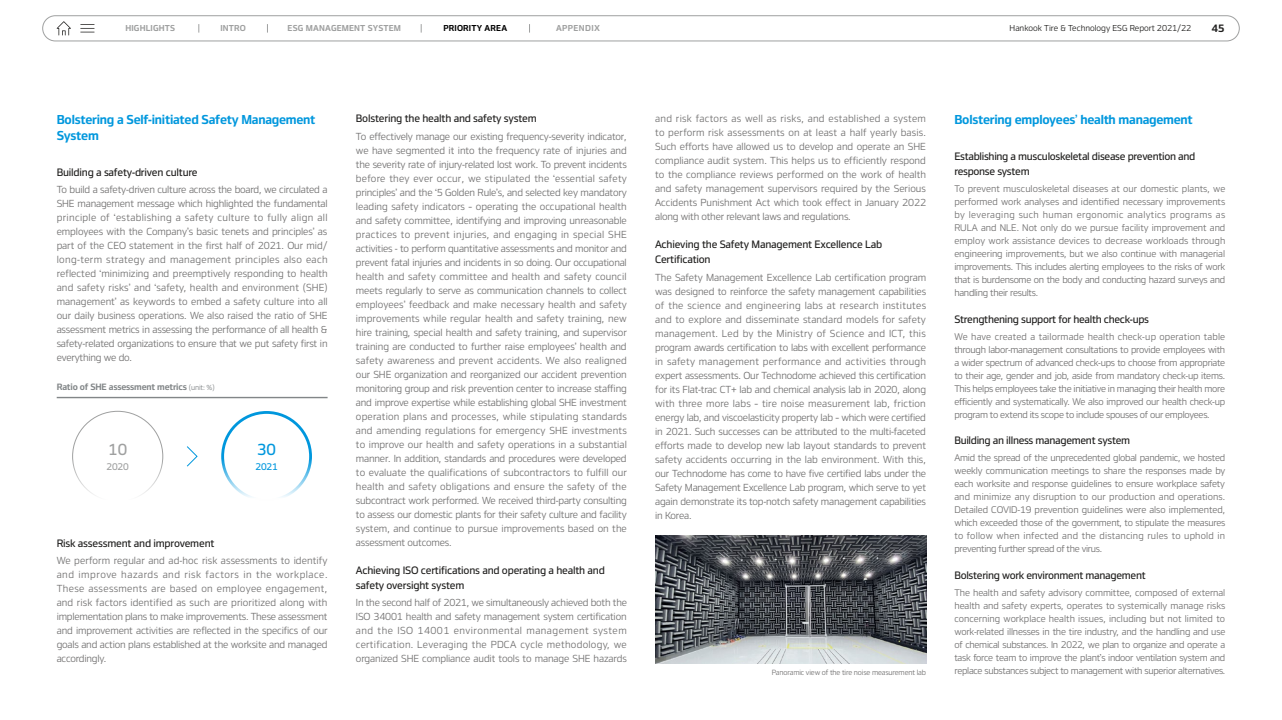
<style>
.page{position:relative;width:1282px;height:720px;background:#fff}
.page>*{position:absolute;margin:0;border:0;box-sizing:border-box;transform-origin:0 0}
.t1{font:500 15px "Hankook";color:#0097dd}
.t2{font:500 15px "Hankook";color:#9fa0a0}
.t3{font:600 12px/16px "Hankook";letter-spacing:-.02em;color:#0097dd}
.t4{font:500 10px/15px "Hankook";letter-spacing:-.025em;color:#1f1e1d}
.t5{font:600 10px "Hankook";color:#1f1e1d}
.t6{font:9.5px/14px "Hankook";letter-spacing:-.02em;color:#727171;text-align:justify}
.t7{font:9px/13px "Hankook";letter-spacing:-.03em;color:#727171;text-align:justify}
.t8{font:500 9px "Hankook";color:#0097dd}
.t9{font:500 9px "Hankook";color:#9fa0a0}
.t10{font:600 8.5px "Hankook";letter-spacing:-.02em;color:#828688}
.t11{font:8px "Hankook";color:#1f1e1d}
.t12{font:600 8px "Hankook";letter-spacing:.02em;color:#9fa0a0}
.t13{font:600 8px "Hankook";letter-spacing:.02em;color:#000}
.t14{font:600 8px "Hankook";letter-spacing:.05em;color:#9fa0a0}
.t15{font:7px "Hankook";letter-spacing:-.02em;color:#727171}
.s1{font-weight:400;font-size:7px}
</style>
<div class="page">
<hr style="left:57px;top:397px;width:270px;height:1px;background:#828688">
<div style="left:221px;top:411px;width:91px;height:91px;border:3px solid #0097dd;border-radius:50%"></div>
<svg style="left:186px;top:446px;width:12px;height:21px"></svg>
<img style="left:655px;top:536px;width:271px;height:127px">
<div style="left:43px;top:16px;width:1196px;height:25px;border:1px solid #9fa0a0;border-radius:13px"></div>
<svg style="left:57px;top:21px;width:14px;height:14px"></svg>
<svg style="left:80px;top:24px;width:14px;height:9px"></svg>
<p class="t12" style="left:125px;top:22px;width:51px">HIGHLIGHTS</p>
<p class="t12" style="left:220px;top:22px;width:27px">INTRO</p>
<p class="t12" style="left:287px;top:22px;width:115px">ESG MANAGEMENT SYSTEM</p>
<p class="t13" style="left:443px;top:22px;width:65px">PRIORITY AREA</p>
<p class="t14" style="left:556px;top:22px;width:45px">APPENDIX</p>
<p class="t11" style="left:1009px;top:22px;width:183px">Hankook Tire &amp; Technology ESG Report 2021/22</p>
<p class="t5" style="left:1211px;top:21px;width:14px">45</p>
<p class="t3" style="left:57px;top:111px;width:260px">Bolstering a Self-initiated Safety Management<br>System</p>
<p class="t4" style="left:57px;top:164px;width:142px">Building a safety-driven culture</p>
<p class="t6" style="left:57px;top:182px;width:272px">To build a safety-driven culture across the board, we circulated a SHE management message which highlighted the fundamental principle of ‘establishing a safety culture to fully align all employees with the Company’s basic tenets and principles’ as part of the CEO statement in the first half of 2021. Our mid/ long-term strategy and management principles also each reflected ‘minimizing and preemptively responding to health and safety risks’ and ‘safety, health and environment (SHE) management’ as keywords to embed a safety culture into all our daily business operations. We also raised the ratio of SHE assessment metrics in assessing the performance of all health &amp; safety-related organizations to ensure that we put safety first in everything we do.</p>
<p class="t10" style="left:57px;top:380px;width:159px">Ratio of SHE assessment metrics <span class="s1">(unit: %)</span></p>
<h1 class="t2" style="left:108px;top:438px;width:20px">10</h1>
<p class="t9" style="left:107px;top:459px;width:24px">2020</p>
<h1 class="t1" style="left:257px;top:438px;width:20px">30</h1>
<p class="t8" style="left:255px;top:459px;width:24px">2021</p>
<p class="t4" style="left:57px;top:535px;width:159px">Risk assessment and improvement</p>
<p class="t6" style="left:57px;top:553px;width:272px">We perform regular and ad-hoc risk assessments to identify and improve hazards and risk factors in the workplace.<br>These assessments are based on employee engagement, and risk factors identified as such are prioritized along with implementation plans to make improvements. These assessment and improvement activities are reflected in the specifics of our goals and action plans established at the worksite and managed accordingly.</p>
<p class="t4" style="left:356px;top:110px;width:182px">Bolstering the health and safety system</p>
<p class="t6" style="left:356px;top:128px;width:272px">To effectively manage our existing frequency-severity indicator, we have segmented it into the frequency rate of injuries and the severity rate of injury-related lost work. To prevent incidents before they ever occur, we stipulated the ‘essential safety principles’ and the ‘5 Golden Rule’s, and selected key mandatory leading safety indicators – operating the occupational health and safety committee, identifying and improving unreasonable practices to prevent injuries, and engaging in special SHE activities - to perform quantitative assessments and monitor and prevent fatal injuries and incidents in so doing. Our occupational health and safety committee and health and safety council meets regularly to serve as communication channels to collect employees’ feedback and make necessary health and safety improvements while regular health and safety training, new hire training, special health and safety training, and supervisor training are conducted to further raise employees’ health and safety awareness and prevent accidents. We also realigned our SHE organization and reorganized our accident prevention monitoring group and risk prevention center to increase staffing and improve expertise while establishing global SHE investment operation plans and processes, while stipulating standards and amending regulations for emergency SHE investments to improve our health and safety operations in a substantial manner. In addition, standards and procedures were developed to evaluate the qualifications of subcontractors to fulfill our health and safety obligations and ensure the safety of the subcontract work performed. We received third-party consulting to assess our domestic plants for their safety culture and facility system, and continue to pursue improvements based on the assessment outcomes.</p>
<p class="t4" style="left:356px;top:562px;width:250px">Achieving ISO certifications and operating a health and safety oversight system</p>
<p class="t6" style="left:356px;top:595px;width:272px">In the second half of 2021, we simultaneously achieved both the ISO 34001 health and safety management system certification and the ISO 14001 environmental management system certification. Leveraging the PDCA cycle methodology, we organized SHE compliance audit tools to manage SHE hazards</p>
<p class="t6" style="left:655px;top:111px;width:272px">and risk factors as well as risks, and established a system to perform risk assessments on at least a half yearly basis.<br>Such efforts have allowed us to develop and operate an SHE compliance audit system. This helps us to efficiently respond to the compliance reviews performed on the work of health and safety management supervisors required by the Serious Accidents Punishment Act which took effect in January 2022 along with other relevant laws and regulations.</p>
<p class="t4" style="left:655px;top:236px;width:229px">Achieving the Safety Management Excellence Lab<br>Certification</p>
<p class="t6" style="left:655px;top:269px;width:272px">The Safety Management Excellence Lab certification program was designed to reinforce the safety management capabilities of the science and engineering labs at research institutes and to explore and disseminate standard models for safety management. Led by the Ministry of Science and ICT, this program awards certification to labs with excellent performance in safety management performance and activities through expert assessments. Our Technodome achieved this certification for its Flat-trac CT+ lab and chemical analysis lab in 2020, along with three more labs – tire noise measurement lab, friction energy lab, and viscoelasticity property lab – which were certified in 2021. Such successes can be attributed to the multi-faceted efforts made to develop new lab layout standards to prevent safety accidents occurring in the lab environment. With this, our Technodome has come to have five certified labs under the Safety Management Excellence Lab program, which serve to yet again demonstrate its top-notch safety management capabilities in Korea.</p>
<p class="t15" style="left:771px;top:667px;width:156px">Panoramic view of the tire noise measurement lab</p>
<p class="t3" style="left:954px;top:111px;width:240px">Bolstering employees’ health management</p>
<p class="t4" style="left:954px;top:148px;width:242px">Establishing a musculoskeletal disease prevention and response system</p>
<p class="t7" style="left:954px;top:181px;width:272px">To prevent musculoskeletal diseases at our domestic plants, we performed work analyses and identified necessary improvements by leveraging such human ergonomic analytics programs as RULA and NLE. Not only do we pursue facility improvement and employ work assistance devices to decrease workloads through engineering improvements, but we also continue with managerial improvements. This includes alerting employees to the risks of work that is burdensome on the body and conducting hazard surveys and handling their results.</p>
<p class="t4" style="left:954px;top:311px;width:196px">Strengthening support for health check-ups</p>
<p class="t7" style="left:954px;top:329px;width:272px">We have created a tailormade health check-up operation table through labor-management consultations to provide employees with a wider spectrum of advanced check-ups to choose from appropriate to their age, gender and job, aside from mandatory check-up items.<br>This helps employees take the initiative in managing their health more efficiently and systematically. We also improved our health check-up program to extend its scope to include spouses of our employees.</p>
<p class="t4" style="left:954px;top:433px;width:177px">Building an illness management system</p>
<p class="t7" style="left:954px;top:451px;width:272px">Amid the spread of the unprecedented global pandemic, we hosted weekly communication meetings to share the responses made by each worksite and response guidelines to ensure workplace safety and minimize any disruption to our production and operations.<br>Detailed COVID-19 prevention guidelines were also implemented, which exceeded those of the government, to stipulate the measures to follow when infected and the distancing rules to uphold in preventing further spread of the virus.</p>
<p class="t4" style="left:954px;top:567px;width:193px">Bolstering work environment management</p>
<p class="t7" style="left:954px;top:586px;width:272px">The health and safety advisory committee, composed of external health and safety experts, operates to systemically manage risks concerning workplace health issues, including but not limited to work-related illnesses in the tire industry, and the handling and use of chemical substances. In 2022, we plan to organize and operate a task force team to improve the plant’s indoor ventilation system and replace substances subject to management with superior alternatives.</p>
</div>
